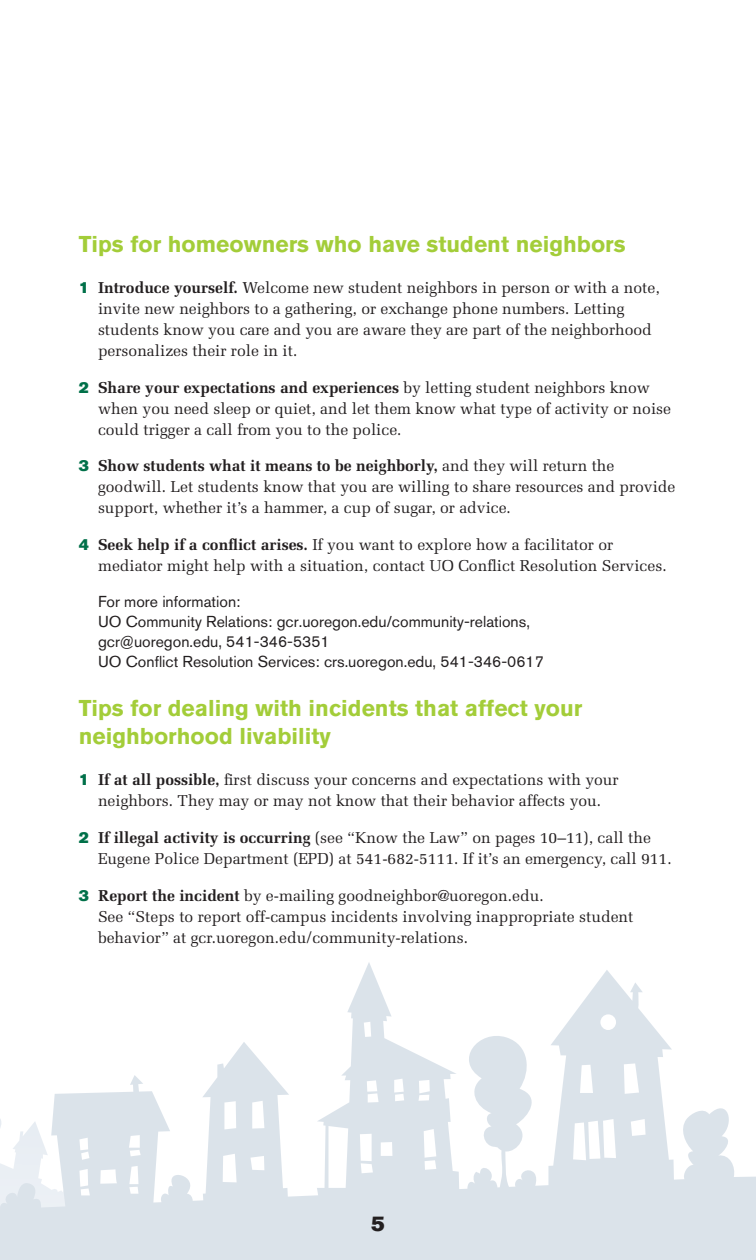
<style>
.page{position:relative;width:756px;height:1260px;background:#fff}
.page>*{position:absolute;margin:0;border:0;box-sizing:border-box;transform-origin:0 0}
.t1{font:700 22.75px/28px "Akzidenz Grotesk BQ";color:#a3cd39}
.t2{font:21px "Akzidenz Grotesk BQ Super";color:#231f20}
.t3{font:15.75px/21px "Melior";color:#231f20}
.t4{font:15.75px/20.1px "Akzidenz Grotesk BQ";color:#231f20}
.s1{font-family:"Akzidenz Grotesk BQ Super";color:#007049}
.s2{font-weight:700}
</style>
<div class="page">
<svg style="left:0;top:963px;width:756px;height:297px;fill:#dbe3ea"></svg>
<div style="left:600px;top:1014px;width:16px;height:16px;background:#fff;border-radius:50%"></div>
<svg style="left:580px;top:1065px;width:13px;height:28px"></svg>
<svg style="left:624px;top:1063px;width:15px;height:31px"></svg>
<svg style="left:573px;top:1119px;width:43px;height:41px"></svg>
<svg style="left:631px;top:1119px;width:15px;height:17px"></svg>
<svg style="left:364px;top:1022px;width:7px;height:15px"></svg>
<svg style="left:367px;top:1080px;width:12px;height:23px"></svg>
<svg style="left:394px;top:1079px;width:10px;height:22px"></svg>
<svg style="left:419px;top:1080px;width:11px;height:21px"></svg>
<svg style="left:360px;top:1134px;width:13px;height:39px"></svg>
<div style="left:381px;top:1142px;width:11px;height:14px;background:#fff"></div>
<svg style="left:424px;top:1129px;width:12px;height:41px"></svg>
<svg style="left:224px;top:1101px;width:12px;height:28px"></svg>
<svg style="left:252px;top:1101px;width:12px;height:28px"></svg>
<svg style="left:223px;top:1154px;width:14px;height:28px"></svg>
<svg style="left:251px;top:1156px;width:13px;height:14px"></svg>
<svg style="left:0;top:1026px;width:119px;height:219px"></svg>
<svg style="left:129px;top:1135px;width:12px;height:21px"></svg>
<svg style="left:129px;top:1166px;width:9px;height:28px"></svg>
<p class="t1" style="left:79px;top:230px;width:548px">Tips for homeowners who have student neighbors</p>
<p class="t3" style="left:98px;top:277px;width:563px;text-indent:-19px"><span class="s1">1</span> <span class="s2">Introduce yourself.</span> Welcome new student neighbors in person or with a note, invite new neighbors to a gathering, or exchange phone numbers. Letting students know you care and you are aware they are part of the neighborhood personalizes their role in it.</p>
<p class="t3" style="left:98px;top:377px;width:575px;text-indent:-19px"><span class="s1">2</span> <span class="s2">Share your expectations and experiences</span> by letting student neighbors know when you need sleep or quiet, and let them know what type of activity or noise could trigger a call from you to the police.</p>
<p class="t3" style="left:98px;top:455px;width:579px;text-indent:-19px"><span class="s1">3</span> <span class="s2">Show students what it means to be neighborly,</span> and they will return the goodwill. Let students know that you are willing to share resources and provide support, whether it’s a hammer, a cup of sugar, or advice.</p>
<p class="t3" style="left:98px;top:534px;width:570px;text-indent:-19px"><span class="s1">4</span> <span class="s2">Seek help if a conflict arises.</span> If you want to explore how a facilitator or mediator might help with a situation, contact UO Conflict Resolution Services.</p>
<p class="t4" style="left:98px;top:591px;width:144px">For more information:</p>
<p class="t4" style="left:98px;top:611px;width:434px">UO Community Relations: gcr.uoregon.edu/community-relations, gcr@uoregon.edu, 541-346-5351</p>
<p class="t4" style="left:98px;top:652px;width:447px">UO Conflict Resolution Services: crs.uoregon.edu, 541-346-0617</p>
<p class="t1" style="left:79px;top:694px;width:505px">Tips for dealing with incidents that affect your neighborhood livability</p>
<p class="t3" style="left:79px;top:770px;width:541px;text-align:center"><span class="s1">1</span> <span class="s2">If at all possible,</span> first discuss your concerns and expectations with your neighbors. They may or may not know that their behavior affects you.</p>
<p class="t3" style="left:98px;top:827px;width:575px;text-indent:-19px"><span class="s1">2</span> <span class="s2">If illegal activity is occurring</span> (see “Know the Law” on pages 10–11), call the<br>Eugene Police Department (EPD) at 541-682-5111. If it’s an emergency, call 911.</p>
<p class="t3" style="left:98px;top:885px;width:537px;text-indent:-19px"><span class="s1">3</span> <span class="s2">Report the incident</span> by e-mailing goodneighbor@uoregon.edu.<br>See “Steps to report off-campus incidents involving inappropriate student behavior” at gcr.uoregon.edu/community-relations.</p>
<p class="t2" style="left:371px;top:1211px;width:15px">5</p>
</div>
